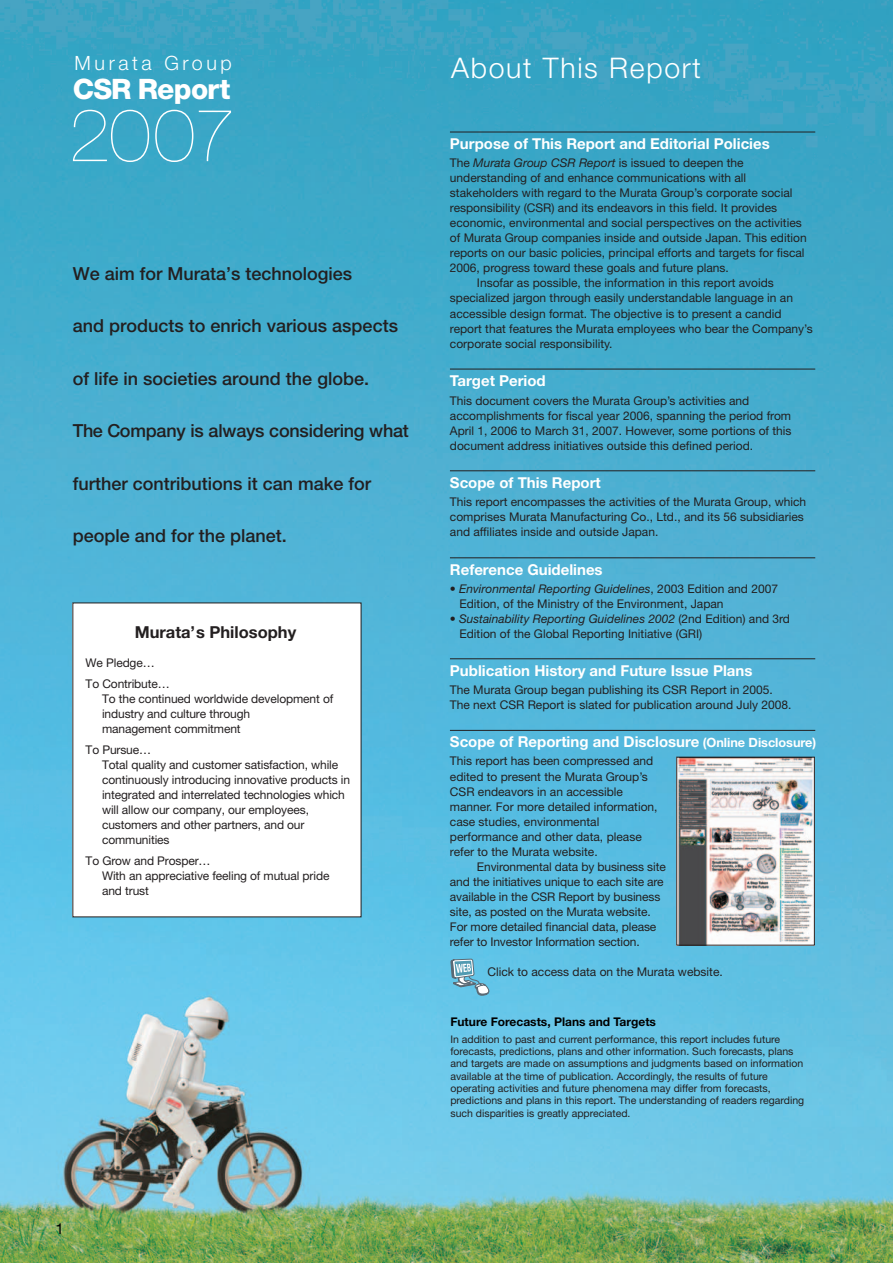
<style>
.page{position:relative;width:893px;height:1263px;background:#fff}
.page>*{position:absolute;margin:0;border:0;box-sizing:border-box;transform-origin:0 0}
.t1{font:200 74.25px "Helvetica Neue LT Std";color:#fff}
.t2{font:300 28.35px "Helvetica Neue LT Std";letter-spacing:.06em;color:#fff}
.t3{font:800 28.2px "Helvetica Neue LT Std";letter-spacing:-.03em;color:#fff}
.t4{font:300 19.65px "Helvetica Neue LT Std";letter-spacing:.18em;color:#fff}
.t5{font:500 18px "Helvetica Neue LT Std";color:#231f20}
.t6{font:700 16.5px "Helvetica Neue LT Std";color:#231f20}
.t7{font:700 15px "Helvetica Neue LT Std";color:#fff}
.t8{font:15px "Helvetica Neue LT Std";color:#000}
.t9{font:12px/15px "Helvetica Neue LT Std";color:#231f20}
.t10{font:700 12px "Helvetica Neue LT Std";color:#000}
.t11{font:10.5px/12.3px "Helvetica Neue LT Std";color:#231f20}
.s1{font-style:italic}
.s2{font-size:12.75px}
</style>
<div class="page">
<img style="left:0;top:0;width:893px;height:1263px">
<hr style="left:450px;top:132px;width:365px;height:1px;background:#231f20">
<hr style="left:450px;top:369px;width:365px;height:1px;background:#231f20">
<hr style="left:450px;top:470px;width:365px;height:1px;background:#231f20">
<hr style="left:450px;top:658px;width:365px;height:1px;background:#231f20">
<hr style="left:450px;top:730px;width:365px;height:1px;background:#231f20">
<hr style="left:450px;top:557px;width:365px;height:1px;background:#231f20">
<img style="left:679px;top:759px;width:133px;height:184px">
<svg style="left:450px;top:948px;width:40px;height:48px;background:#73bbd5"></svg>
<div style="left:73px;top:603px;width:288px;height:314px;background:#fff"></div>
<h3 class="t4" style="left:75px;top:52px;width:159px">Murata Group</h3>
<h1 class="t1" style="left:69px;top:92px;width:168px">2007</h1>
<h3 class="t3" style="left:73px;top:73px;width:159px">CSR Report</h3>
<h3 class="t5" style="left:73px;top:267px;width:281px">We aim for Murata’s technologies</h3>
<h3 class="t5" style="left:73px;top:319px;width:327px">and products to enrich various aspects</h3>
<h3 class="t5" style="left:73px;top:372px;width:298px">of life in societies around the globe.</h3>
<h3 class="t5" style="left:73px;top:424px;width:338px">The Company is always considering what</h3>
<h3 class="t5" style="left:73px;top:477px;width:300px">further contributions it can make for</h3>
<h3 class="t5" style="left:73px;top:529px;width:216px">people and for the planet.</h3>
<h3 class="t6" style="left:135px;top:626px;width:163px">Murata’s Philosophy</h3>
<p class="t9" style="left:86px;top:653px;width:86px;line-height:21px">We Pledge…<br>To Contribute…</p>
<p class="t9" style="left:102px;top:692px;width:233px">To the continued worldwide development of industry and culture through<br>management commitment</p>
<p class="t9" style="left:102px;top:743px;width:249px;text-indent:-16px">To Pursue…<br>Total quality and customer satisfaction, while continuously introducing innovative products in integrated and interrelated technologies which will allow our company, our employees, customers and other partners, and our communities</p>
<p class="t9" style="left:102px;top:854px;width:229px;text-indent:-16px">To Grow and Prosper…<br>With an appreciative feeling of mutual pride and trust</p>
<h2 class="t2" style="left:451px;top:52px;width:251px">About This Report</h2>
<p class="t7" style="left:450px;top:138px;width:321px">Purpose of This Report and Editorial Policies</p>
<p class="t9" style="left:450px;top:157px;width:295px">The <span class="s1">Murata Group CSR Report</span> is issued to deepen the</p>
<p class="t9" style="left:450px;top:172px;width:298px">understanding of and enhance communications with all</p>
<p class="t9" style="left:450px;top:187px;width:344px">stakeholders with regard to the Murata Group’s corporate social</p>
<p class="t9" style="left:450px;top:202px;width:329px">responsibility (CSR) and its endeavors in this field. It provides</p>
<p class="t9" style="left:450px;top:217px;width:353px">economic, environmental and social perspectives on the activities</p>
<p class="t9" style="left:450px;top:232px;width:358px">of Murata Group companies inside and outside Japan. This edition</p>
<p class="t9" style="left:450px;top:247px;width:356px">reports on our basic policies, principal efforts and targets for fiscal</p>
<p class="t9" style="left:450px;top:262px;width:280px">2006, progress toward these goals and future plans.</p>
<p class="t9" style="left:477px;top:277px;width:298px">Insofar as possible, the information in this report avoids</p>
<p class="t9" style="left:450px;top:292px;width:345px">specialized jargon through easily understandable language in an</p>
<p class="t9" style="left:450px;top:307px;width:333px">accessible design format. The objective is to present a candid</p>
<p class="t9" style="left:450px;top:322px;width:364px">report that features the Murata employees who bear the Company’s</p>
<p class="t9" style="left:450px;top:337px;width:164px">corporate social responsibility.</p>
<p class="t7" style="left:450px;top:375px;width:97px">Target Period</p>
<p class="t9" style="left:450px;top:394px;width:343px">This document covers the Murata Group’s activities and accomplishments for fiscal year 2006, spanning the period from April 1, 2006 to March 31, 2007. However, some portions of this document address initiatives outside this defined period.</p>
<p class="t7" style="left:450px;top:477px;width:152px">Scope of This Report</p>
<p class="t9" style="left:450px;top:496px;width:358px">This report encompasses the activities of the Murata Group, which comprises Murata Manufacturing Co., Ltd., and its 56 subsidiaries and affiliates inside and outside Japan.</p>
<p class="t7" style="left:450px;top:564px;width:154px">Reference Guidelines</p>
<p class="t9" style="left:459px;top:583px;width:320px;text-indent:-10px">• <span class="s1">Environmental Reporting Guidelines</span>, 2003 Edition and 2007<br>Edition, of the Ministry of the Environment, Japan</p>
<p class="t9" style="left:459px;top:613px;width:332px;text-indent:-10px">• <span class="s1">Sustainability Reporting Guidelines 2002</span> (2nd Edition) and 3rd<br>Edition of the Global Reporting Initiative (GRI)</p>
<p class="t7" style="left:450px;top:665px;width:304px">Publication History and Future Issue Plans</p>
<p class="t9" style="left:450px;top:684px;width:343px">The Murata Group began publishing its CSR Report in 2005.<br>The next CSR Report is slated for publication around July 2008.</p>
<p class="t7" style="left:450px;top:737px;width:368px">Scope of Reporting and Disclosure <span class="s2">(Online Disclosure)</span></p>
<p class="t9" style="left:450px;top:755px;width:209px">This report has been compressed and edited to present the Murata Group’s CSR endeavors in an accessible manner. For more detailed information, case studies, environmental performance and other data, please refer to the Murata website.</p>
<p class="t9" style="left:450px;top:860px;width:217px;text-indent:27px">Environmental data by business site and the initiatives unique to each site are available in the CSR Report by business site, as posted on the Murata website.<br>For more detailed financial data, please refer to Investor Information section.</p>
<p class="t9" style="left:487px;top:966px;width:237px">Click to access data on the Murata website.</p>
<p class="t10" style="left:450px;top:1018px;width:207px">Future Forecasts, Plans and Targets</p>
<p class="t11" style="left:450px;top:1034px;width:355px">In addition to past and current performance, this report includes future forecasts, predictions, plans and other information. Such forecasts, plans and targets are made on assumptions and judgments based on information available at the time of publication. Accordingly, the results of future operating activities and future phenomena may differ from forecasts, predictions and plans in this report. The understanding of readers regarding such disparities is greatly appreciated.</p>
<p class="t8" style="left:55px;top:1223px;width:10px">1</p>
</div>
